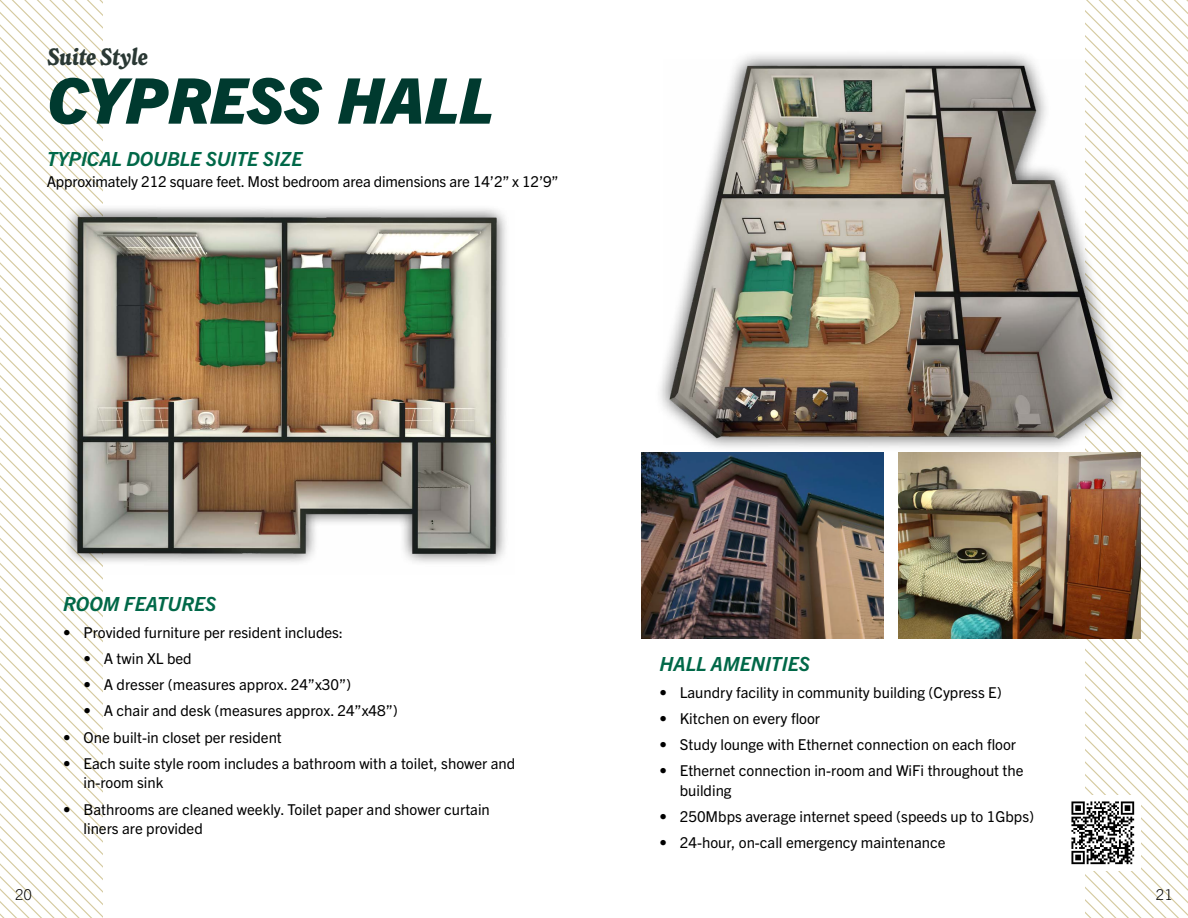
<style>
.page{position:relative;width:1188px;height:918px;background:#fff}
.page>*{position:absolute;margin:0;border:0;box-sizing:border-box;transform-origin:0 0}
.t1{font:italic 800 63px "Trade Gothic Next LT Pro";color:#003a2f}
.t2{font:italic 700 condensed 22.95px "New Spirit";color:#2a3834}
.t3{font:italic 700 19.5px "Trade Gothic Next LT Pro";color:#006848}
.t4{font:15px/19.5px "Trade Gothic Next LT Pro";color:#000}
.t5{font:300 15px "Trade Gothic Next LT Pro";color:#000}
</style>
<div class="page">
<svg style="left:0;top:0;width:102px;height:107px"></svg>
<svg style="left:0;top:107px;width:102px;height:811px"></svg>
<svg style="left:1086px;top:0;width:102px;height:107px"></svg>
<svg style="left:1086px;top:107px;width:102px;height:811px"></svg>
<img style="left:1071px;top:796px;width:70px;height:75px">
<img style="left:641px;top:452px;width:243px;height:186px">
<img style="left:898px;top:452px;width:243px;height:186px">
<div style="left:655px;top:50px;width:472px;height:403px;background:#000;opacity:.75"></div>
<img style="left:663px;top:59px;width:456px;height:386px">
<img style="left:61px;top:210px;width:446px;height:365px">
<h2 class="t2" style="left:47px;top:43px;width:102px">Suite Style</h2>
<h1 class="t1" style="left:47px;top:57px;width:448px">CYPRESS HALL</h1>
<h3 class="t3" style="left:47px;top:146px;width:257px">TYPICAL DOUBLE SUITE SIZE</h3>
<p class="t4" style="left:47px;top:171px;width:514px">Approximately 212 square feet. Most bedroom area dimensions are 14’2” x 12’9”</p>
<h3 class="t3" style="left:63px;top:591px;width:155px">ROOM FEATURES</h3>
<p class="t4" style="left:63px;top:621px;width:281px">• Provided furniture per resident includes:</p>
<p class="t4" style="left:84px;top:648px;width:110px">• A twin XL bed</p>
<p class="t4" style="left:84px;top:674px;width:269px">• A dresser (measures approx. 24”x30”)</p>
<p class="t4" style="left:84px;top:700px;width:316px">• A chair and desk (measures approx. 24”x48”)</p>
<p class="t4" style="left:63px;top:726px;width:220px">• One built-in closet per resident</p>
<p class="t4" style="left:84px;top:753px;width:433px;text-indent:-20px">• Each suite style room includes a bathroom with a toilet, shower and in-room sink</p>
<p class="t4" style="left:84px;top:798px;width:408px;text-indent:-20px">• Bathrooms are cleaned weekly. Toilet paper and shower curtain liners are provided</p>
<h3 class="t3" style="left:660px;top:651px;width:152px">HALL AMENITIES</h3>
<p class="t4" style="left:660px;top:681px;width:344px">• Laundry facility in community building (Cypress E)</p>
<p class="t4" style="left:660px;top:708px;width:162px">• Kitchen on every floor</p>
<p class="t4" style="left:660px;top:734px;width:358px">• Study lounge with Ethernet connection on each floor</p>
<p class="t4" style="left:680px;top:760px;width:345px;text-indent:-20px">• Ethernet connection in-room and WiFi throughout the building</p>
<p class="t4" style="left:660px;top:806px;width:376px">• 250Mbps average internet speed (speeds up to 1Gbps)</p>
<p class="t4" style="left:660px;top:832px;width:287px">• 24-hour, on-call emergency maintenance</p>
<p class="t5" style="left:15px;top:884px;width:19px">20</p>
<p class="t5" style="left:1156px;top:884px;width:19px">21</p>
</div>
